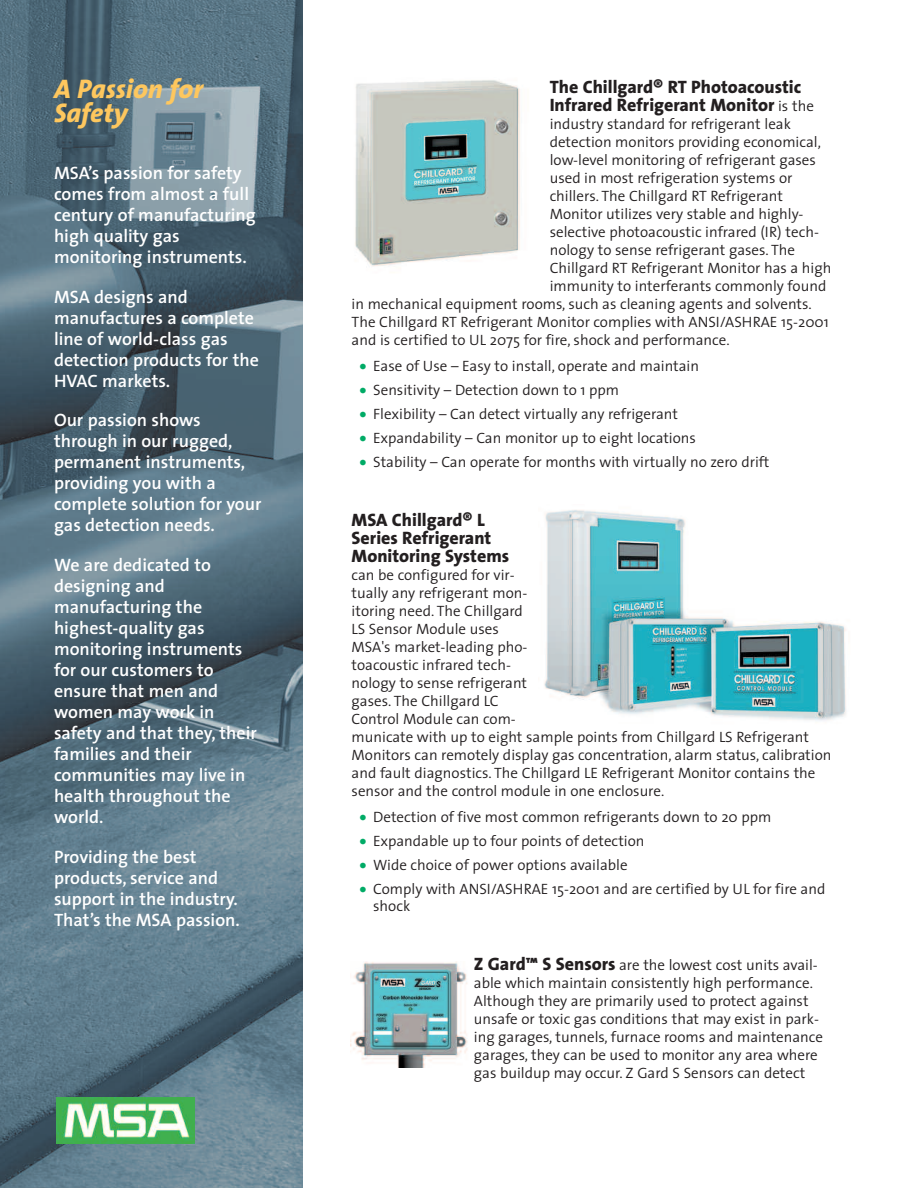
<style>
.page{position:relative;width:918px;height:1188px;background:#fff}
.page>*{position:absolute;margin:0;border:0;box-sizing:border-box;transform-origin:0 0}
.t1{font:italic 800 27px/24px "The Sans";color:#fec75e}
.t2{font:600 18px/21px "The Sans";color:#fff}
.t3{font:800 18px/18px "The Sans";color:#231f20}
.t4{font:300 15px/18px "The Sans";color:#231f20}
.s1{font-weight:300;font-size:15px}
.s2{font-weight:900;color:#00ab66}
.s3{font-weight:800;font-size:18px}
</style>
<div class="page">
<img style="left:0;top:0;width:303px;height:1188px">
<img style="left:56px;top:1097px;width:139px;height:46px">
<img style="left:355px;top:80px;width:165px;height:186px">
<img style="left:544px;top:510px;width:302px;height:211px">
<img style="left:351px;top:962px;width:117px;height:106px">
<h1 class="t1" style="left:54px;top:79px;width:150px">A Passion for<br>Safety</h1>
<p class="t2" style="left:54px;top:164px;width:203px">MSA’s passion for safety comes from almost a full century of manufacturing high quality gas monitoring instruments.</p>
<p class="t2" style="left:54px;top:288px;width:207px">MSA designs and manufactures a complete line of world-class gas detection products for the<br>HVAC markets.</p>
<p class="t2" style="left:54px;top:412px;width:209px">Our passion shows through in our rugged, permanent instruments, providing you with a complete solution for your gas detection needs.</p>
<p class="t2" style="left:54px;top:556px;width:204px">We are dedicated to designing and manufacturing the highest-quality gas monitoring instruments for our customers to ensure that men and women may work in safety and that they, their families and their communities may live in health throughout the world.</p>
<p class="t2" style="left:54px;top:848px;width:187px">Providing the best products, service and support in the industry.<br>That’s the MSA passion.</p>
<p class="t3" style="left:550px;top:79px;width:266px">The Chillgard® RT Photoacoustic<br>Infrared Refrigerant Monitor <span class="s1">is the</span></p>
<p class="t4" style="left:550px;top:117px;width:243px">industry standard for refrigerant leak</p>
<p class="t4" style="left:550px;top:135px;width:273px">detection monitors providing economical,</p>
<p class="t4" style="left:550px;top:153px;width:268px">low-level monitoring of refrigerant gases</p>
<p class="t4" style="left:550px;top:171px;width:244px">used in most refrigeration systems or</p>
<p class="t4" style="left:550px;top:189px;width:235px">chillers. The Chillgard RT Refrigerant</p>
<p class="t4" style="left:550px;top:207px;width:255px">Monitor utilizes very stable and highly-</p>
<p class="t4" style="left:550px;top:225px;width:271px">selective photoacoustic infrared (IR) tech-</p>
<p class="t4" style="left:550px;top:243px;width:247px">nology to sense refrigerant gases. The</p>
<p class="t4" style="left:550px;top:261px;width:283px">Chillgard RT Refrigerant Monitor has a high</p>
<p class="t4" style="left:550px;top:279px;width:278px">immunity to interferants commonly found</p>
<p class="t4" style="left:352px;top:297px;width:462px">in mechanical equipment rooms, such as cleaning agents and solvents.</p>
<p class="t4" style="left:352px;top:315px;width:479px">The Chillgard RT Refrigerant Monitor complies with ANSI/ASHRAE 15-2001</p>
<p class="t4" style="left:352px;top:333px;width:380px">and is certified to UL 2075 for fire, shock and performance.</p>
<p class="t4" style="left:360px;top:359px;width:341px"><span class="s2">•</span> Ease of Use – Easy to install, operate and maintain</p>
<p class="t4" style="left:360px;top:383px;width:261px"><span class="s2">•</span> Sensitivity – Detection down to 1 ppm</p>
<p class="t4" style="left:360px;top:407px;width:320px"><span class="s2">•</span> Flexibility – Can detect virtually any refrigerant</p>
<p class="t4" style="left:360px;top:431px;width:338px"><span class="s2">•</span> Expandability – Can monitor up to eight locations</p>
<p class="t4" style="left:360px;top:455px;width:411px"><span class="s2">•</span> Stability – Can operate for months with virtually no zero drift</p>
<p class="t3" style="left:352px;top:513px;width:159px">MSA Chillgard® L<br>Series Refrigerant<br>Monitoring Systems</p>
<p class="t4" style="left:352px;top:568px;width:481px">can be configured for vir-<br>tually any refrigerant mon-<br>itoring need. The Chillgard<br>LS Sensor Module uses<br>MSA's market-leading pho-<br>toacoustic infrared tech-<br>nology to sense refrigerant<br>gases. The Chillgard LC<br>Control Module can com-<br>municate with up to eight sample points from Chillgard LS Refrigerant Monitors can remotely display gas concentration, alarm status, calibration and fault diagnostics. The Chillgard LE Refrigerant Monitor contains the sensor and the control module in one enclosure.</p>
<p class="t4" style="left:360px;top:810px;width:413px"><span class="s2">•</span> Detection of five most common refrigerants down to 20 ppm</p>
<p class="t4" style="left:360px;top:834px;width:286px"><span class="s2">•</span> Expandable up to four points of detection</p>
<p class="t4" style="left:360px;top:858px;width:269px"><span class="s2">•</span> Wide choice of power options available</p>
<p class="t4" style="left:373px;top:883px;width:454px;line-height:16.5px;text-indent:-14px"><span class="s2">•</span> Comply with ANSI/ASHRAE 15-2001 and are certified by UL for fire and shock</p>
<p class="t4" style="left:474px;top:957px;width:351px"><span class="s3">Z Gard™ S Sensors</span> are the lowest cost units avail&shy;able which maintain consistently high performance.<br>Although they are primarily used to protect against unsafe or toxic gas conditions that may exist in park&shy;ing garages, tunnels, furnace rooms and maintenance garages, they can be used to monitor any area where gas buildup may occur. Z Gard S Sensors can detect</p>
</div>
